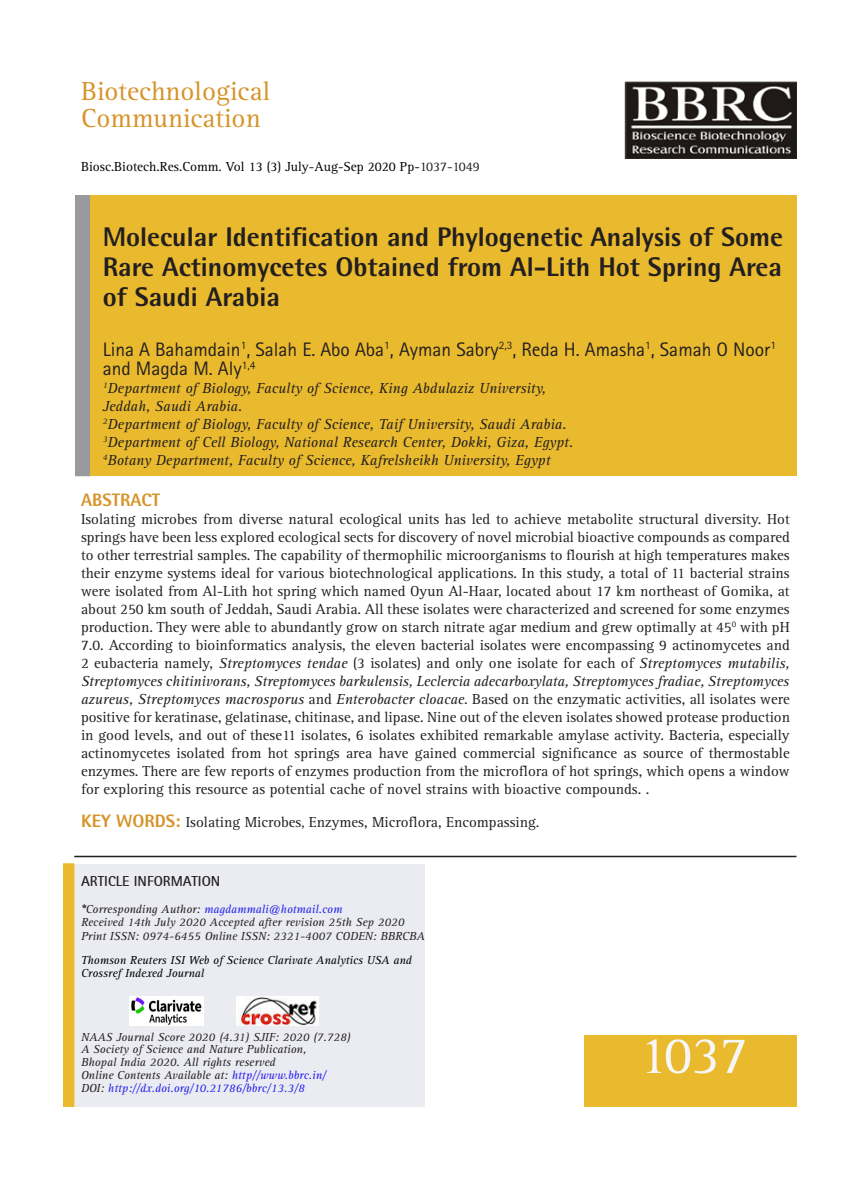
<style>
.page{position:relative;width:864px;height:1188px;background:#fff}
.page>*{position:absolute;margin:0;border:0;box-sizing:border-box;transform-origin:0 0}
.Body_text{font:54px "Rotis Serif Std";color:#f6f6f7}
.Body_text-2{font:800 27px/30px "Rotis Semi Sans Std";color:#231f20;text-align:justify}
.Body_text-3{font:27px "Rotis Serif Std";color:#d69429}
.Body_text-4{font:19.5px/19.5px "Rotis Sans Serif Std";color:#231f20}
.Body_text-5{font:800 18px "Rotis Semi Sans Std";color:#d69429}
.Body_text-6{font:15px/18px "Rotis Serif Std";color:#231f20;text-align:justify}
.Body_text-7{font:italic 15px "Rotis Serif Std";color:#231f20}
.Body_text-8{font:700 14.55px "Rotis Sans Serif 65";color:#231f20}
.Body_text-9{font:13.5px "Rotis Serif Std";color:#000}
.Body_text-10{font:italic 12px/13.6px "Rotis Serif Std";color:#231f20}
.Body_text-11{font:italic 12px "Rotis Serif Std";color:#2321e8}
.Body_text-12{font:italic 12px/12.8px "Rotis Serif Std";color:#000}
.s1{color:#231f20}
.s2{font-style:italic}
.s3{font-family:"Rotis Semi Sans Std";font-weight:800;font-size:18px;color:#d69429}
.s4{font-size:13.5px}
.s5{font-family:"Arial";font-weight:700;color:#231f20}
.s6{color:#2317ef}
</style>
<div class="page">
<img style="left:625px;top:81px;width:171px;height:77px">
<div style="left:89px;top:195px;width:707px;height:281px;background:#eaba2e"></div>
<div style="left:75px;top:195px;width:15px;height:281px;background:#989a9d"></div>
<div style="left:584px;top:1035px;width:212px;height:72px;background:#eaba2e"></div>
<div style="left:75px;top:864px;width:350px;height:242px;background:#eaecf2"></div>
<img style="left:237px;top:997px;width:81px;height:29px">
<img style="left:130px;top:997px;width:73px;height:29px">
<div style="left:63px;top:863px;width:11px;height:244px;background:#eaba2e"></div>
<hr style="left:74px;top:856px;width:722px;height:1px;background:#231f20">
<p class="Body_text-3" style="left:81px;top:75px;width:191px">Biotechnological</p>
<p class="Body_text-3" style="left:81px;top:102px;width:181px">Communication</p>
<p class="Body_text-9" style="left:81px;top:158px;width:400px">Biosc.Biotech.Res.Comm. Vol 13 (3) July-Aug-Sep 2020 Pp-<span class="s1">1037-1049</span></p>
<p class="Body_text-2" style="left:103px;top:222px;width:682px">Molecular Identification and Phylogenetic Analysis of Some Rare Actinomycetes Obtained from Al-Lith Hot Spring Area of Saudi Arabia</p>
<p class="Body_text-4" style="left:103px;top:339px;width:675px">Lina A Bahamdain<sup>1</sup>, Salah E. Abo Aba<sup>1</sup>, Ayman Sabry<sup>2,3</sup>, Reda H. Amasha<sup>1</sup>, Samah O Noor<sup>1 </sup>and Magda M. Aly<sup>1,4</sup></p>
<p class="Body_text-7" style="left:103px;top:380px;width:445px"><sup>1</sup>Department of Biology, Faculty of Science, King Abdulaziz University,</p>
<p class="Body_text-7" style="left:103px;top:398px;width:141px">Jeddah, Saudi Arabia.</p>
<p class="Body_text-7" style="left:103px;top:416px;width:465px"><sup>2</sup>Department of Biology, Faculty of Science, Taif University, Saudi Arabia.</p>
<p class="Body_text-7" style="left:103px;top:434px;width:472px"><sup>3</sup>Department of Cell Biology, National Research Center, Dokki, Giza, Egypt.</p>
<p class="Body_text-7" style="left:103px;top:452px;width:449px"><sup>4</sup>Botany Department, Faculty of Science, Kafrelsheikh University, Egypt</p>
<p class="Body_text-5" style="left:81px;top:488px;width:81px">ABSTRACT</p>
<p class="Body_text-6" style="left:81px;top:510px;width:711px">Isolating microbes from diverse natural ecological units has led to achieve metabolite structural diversity. Hot springs have been less explored ecological sects for discovery of novel microbial bioactive compounds as compared to other terrestrial samples. The capability of thermophilic microorganisms to flourish at high temperatures makes their enzyme systems ideal for various biotechnological applications. In this study, a total of 11 bacterial strains were isolated from Al-Lith hot spring which named Oyun Al-Haar, located about 17 km northeast of Gomika, at about 250 km south of Jeddah, Saudi Arabia. All these isolates were characterized and screened for some enzymes production. They were able to abundantly grow on starch nitrate agar medium and grew optimally at 45<sup>0</sup> with pH 7.0. According to bioinformatics analysis, the eleven bacterial isolates were encompassing 9 actinomycetes and 2 eubacteria namely, <span class="s2">Streptomyces tendae</span> (3 isolates) and only one isolate for each of <span class="s2">Streptomyces mutabilis, Streptomyces chitinivorans, Streptomyces barkulensis, Leclercia adecarboxylata, Streptomyces fradiae, Streptomyces azureus, Streptomyces macrosporus</span> and <span class="s2">Enterobacter cloacae</span>. Based on the enzymatic activities, all isolates were positive for keratinase, gelatinase, chitinase, and lipase. Nine out of the eleven isolates showed protease production in good levels, and out of these11 isolates, 6 isolates exhibited remarkable amylase activity. Bacteria, especially actinomycetes isolated from hot springs area have gained commercial significance as source of thermostable enzymes. There are few reports of enzymes production from the microflora of hot springs, which opens a window for exploring this resource as potential cache of novel strains with bioactive compounds. .</p>
<p class="Body_text-6" style="left:81px;top:813px;width:460px"><span class="s3">KEY WORDS:</span> Isolating Microbes<span class="s4">,</span> Enzymes, Microflora, Encompassing.</p>
<p class="Body_text-8" style="left:81px;top:872px;width:141px">ARTICLE INFORMATION</p>
<p class="Body_text-11" style="left:81px;top:902px;width:263px"><span class="s5">*</span><span class="s1">Corresponding Author:</span> magdammali@hotmail.com</p>
<p class="Body_text-10" style="left:81px;top:916px;width:345px">Received 14th July 2020 Accepted after revision 25th Sep 2020<br>Print ISSN: 0974-6455 Online ISSN: 2321-4007 CODEN: BBRCBA</p>
<p class="Body_text-12" style="left:81px;top:954px;width:332px">Thomson Reuters ISI Web of Science Clarivate Analytics USA and<br>Crossref Indexed Journal</p>
<p class="Body_text-10" style="left:81px;top:1030px;width:271px">NAAS Journal Score 2020 (4.31) SJIF: 2020 (7.728)</p>
<p class="Body_text-10" style="left:81px;top:1043px;width:227px">A Society of Science and Nature Publication,</p>
<p class="Body_text-10" style="left:81px;top:1056px;width:196px">Bhopal India 2020. All rights reserved</p>
<p class="Body_text-10" style="left:81px;top:1068px;width:247px">Online Contents Available at: <span class="s6">http//www.bbrc.in/</span></p>
<p class="Body_text-11" style="left:81px;top:1081px;width:225px"><span class="s1">DOI:</span> http://dx.doi.org/10.21786/bbrc/13.3/8</p>
<p class="Body_text" style="left:639px;top:1024px;width:111px">1037</p>
</div>
